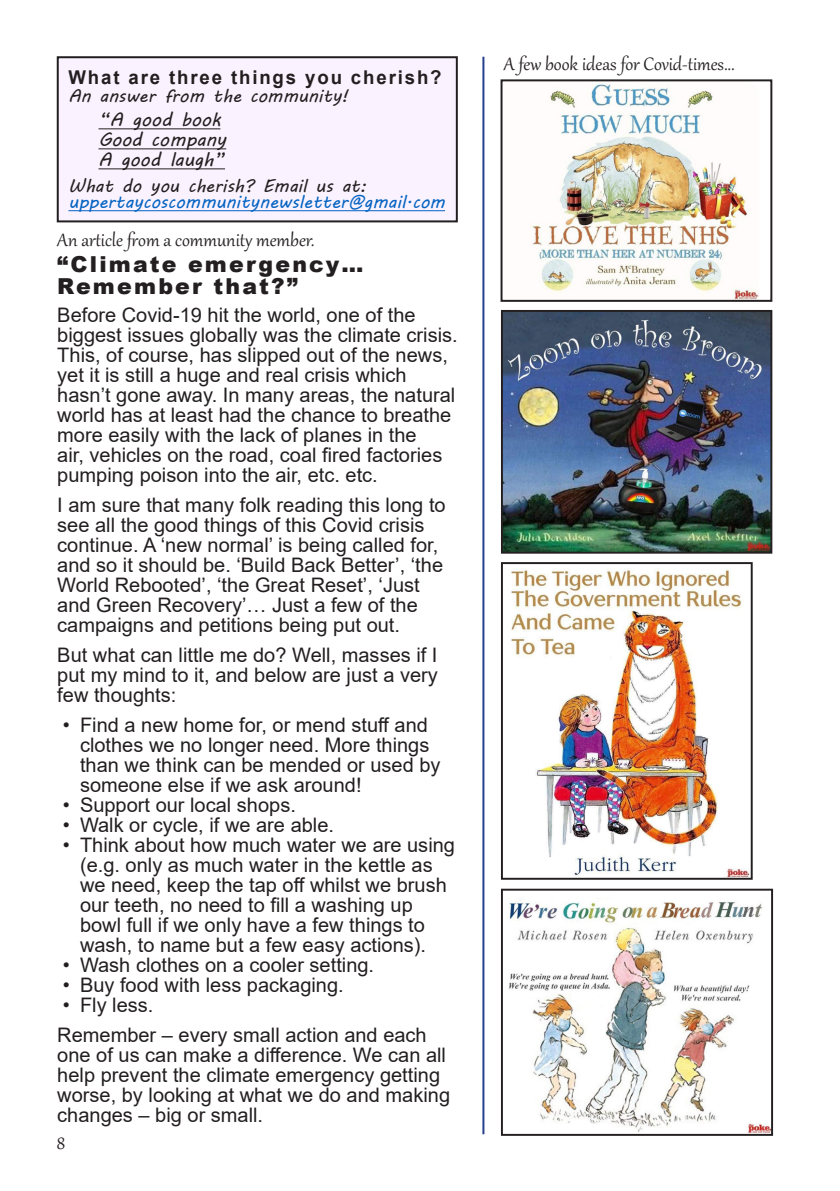
<style>
.page{position:relative;width:840px;height:1191px;background:#fff}
.page>*{position:absolute;margin:0;border:0;box-sizing:border-box;transform-origin:0 0}
.Italicised_captions{font:22px "Gabriola";color:#231f20}
.Big_fat_titles{font:900 22px "Arial";letter-spacing:.1em;color:#231f20}
.Bog_standard{font:20px/20px "Arial";color:#231f20}
.Pretty_quotes{font:19px "MV Boli";color:#231f20}
.Big_fat_titles-2{font:700 19px "Arial";letter-spacing:.1em;color:#231f20}
.Pretty_quotes-2{font:18px/16px "MV Boli";color:#0563c1}
.Pretty_quotes-3{font:18px "MV Boli";color:#231f20}
.s1{color:#231f20}
</style>
<div class="page">
<hr style="left:482px;top:57px;width:2px;height:1077px;background:#253f8e">
<img style="left:503px;top:313px;width:265px;height:237px">
<div style="left:500px;top:310px;width:271px;height:243px;border:2px solid #231f20"></div>
<img style="left:511px;top:568px;width:238px;height:308px">
<div style="left:500px;top:562px;width:252px;height:317px;border:2px solid #231f20"></div>
<img style="left:531px;top:84px;width:227px;height:215px">
<div style="left:500px;top:79px;width:271px;height:223px;border:2px solid #231f20"></div>
<img style="left:509px;top:900px;width:260px;height:232px">
<div style="left:500px;top:888px;width:272px;height:247px;border:2px solid #231f20"></div>
<div style="left:58px;top:57px;width:398px;height:164px;background:#faf3ff"></div>
<hr style="left:98px;top:128px;width:122px;height:1px;background:#231f20">
<hr style="left:98px;top:148px;width:128px;height:1px;background:#231f20">
<hr style="left:98px;top:168px;width:127px;height:1px;background:#231f20">
<hr style="left:68px;top:210px;width:377px;height:1px;background:#0563c1">
<div style="left:57px;top:56px;width:400px;height:166px;border:2px solid #231f20"></div>
<p class="Big_fat_titles-2" style="left:68px;top:64px;width:374px">What are three things you cherish?</p>
<p class="Pretty_quotes-3" style="left:68px;top:83px;width:281px">An answer from the community!</p>
<p class="Pretty_quotes" style="left:98px;top:106px;width:123px">“A good book</p>
<p class="Pretty_quotes" style="left:98px;top:126px;width:129px">Good company</p>
<p class="Pretty_quotes" style="left:98px;top:146px;width:128px">A good laugh”</p>
<p class="Pretty_quotes-2" style="left:68px;top:177px;width:378px"><span class="s1">What do you cherish? Email us at: </span>uppertaycoscommunitynewsletter@gmail.com</p>
<p class="Italicised_captions" style="left:57px;top:225px;width:258px">An article from a community member.</p>
<p class="Big_fat_titles" style="left:57px;top:248px;width:307px">“Climate emergency…</p>
<p class="Big_fat_titles" style="left:57px;top:270px;width:242px">Remember that?”</p>
<p class="Bog_standard" style="left:57px;top:304px;width:402px">Before Covid-19 hit the world, one of the biggest issues globally was the climate crisis.<br>This, of course, has slipped out of the news, yet it is still a huge and real crisis which hasn’t gone away. In many areas, the natural world has at least had the chance to breathe more easily with the lack of planes in the<br>air, vehicles on the road, coal fired factories pumping poison into the air, etc. etc.</p>
<p class="Bog_standard" style="left:57px;top:494px;width:389px">I am sure that many folk reading this long to see all the good things of this Covid crisis continue. A ‘new normal’ is being called for, and so it should be. ‘Build Back Better’, ‘the World Rebooted’, ‘the Great Reset’, ‘Just and Green Recovery’… Just a few of the campaigns and petitions being put out.</p>
<p class="Bog_standard" style="left:57px;top:644px;width:382px;text-align:justify">But what can little me do? Well, masses if I put my mind to it, and below are just a very few thoughts:</p>
<p class="Bog_standard" style="left:80px;top:714px;width:362px;text-indent:-17px">• Find a new home for, or mend stuff and clothes we no longer need. More things than we think can be mended or used by someone else if we ask around!</p>
<p class="Bog_standard" style="left:63px;top:794px;width:234px">• Support our local shops.</p>
<p class="Bog_standard" style="left:63px;top:814px;width:272px">• Walk or cycle, if we are able.</p>
<p class="Bog_standard" style="left:80px;top:834px;width:376px;text-indent:-17px">• Think about how much water we are using (e.g. only as much water in the kettle as we need, keep the tap off whilst we brush our teeth, no need to fill a washing up bowl full if we only have a few things to wash, to name but a few easy actions).</p>
<p class="Bog_standard" style="left:63px;top:954px;width:312px">• Wash clothes on a cooler setting.</p>
<p class="Bog_standard" style="left:63px;top:974px;width:282px">• Buy food with less packaging.</p>
<p class="Bog_standard" style="left:63px;top:994px;width:92px">• Fly less.</p>
<p class="Bog_standard" style="left:57px;top:1024px;width:394px">Remember – every small action and each one of us can make a difference. We can all help prevent the climate emergency getting worse, by looking at what we do and making changes – big or small.</p>
<p class="Italicised_captions" style="left:57px;top:1128px;width:10px">8</p>
<p class="Italicised_captions" style="left:503px;top:49px;width:232px">A few book ideas for Covid-times...</p>
</div>
